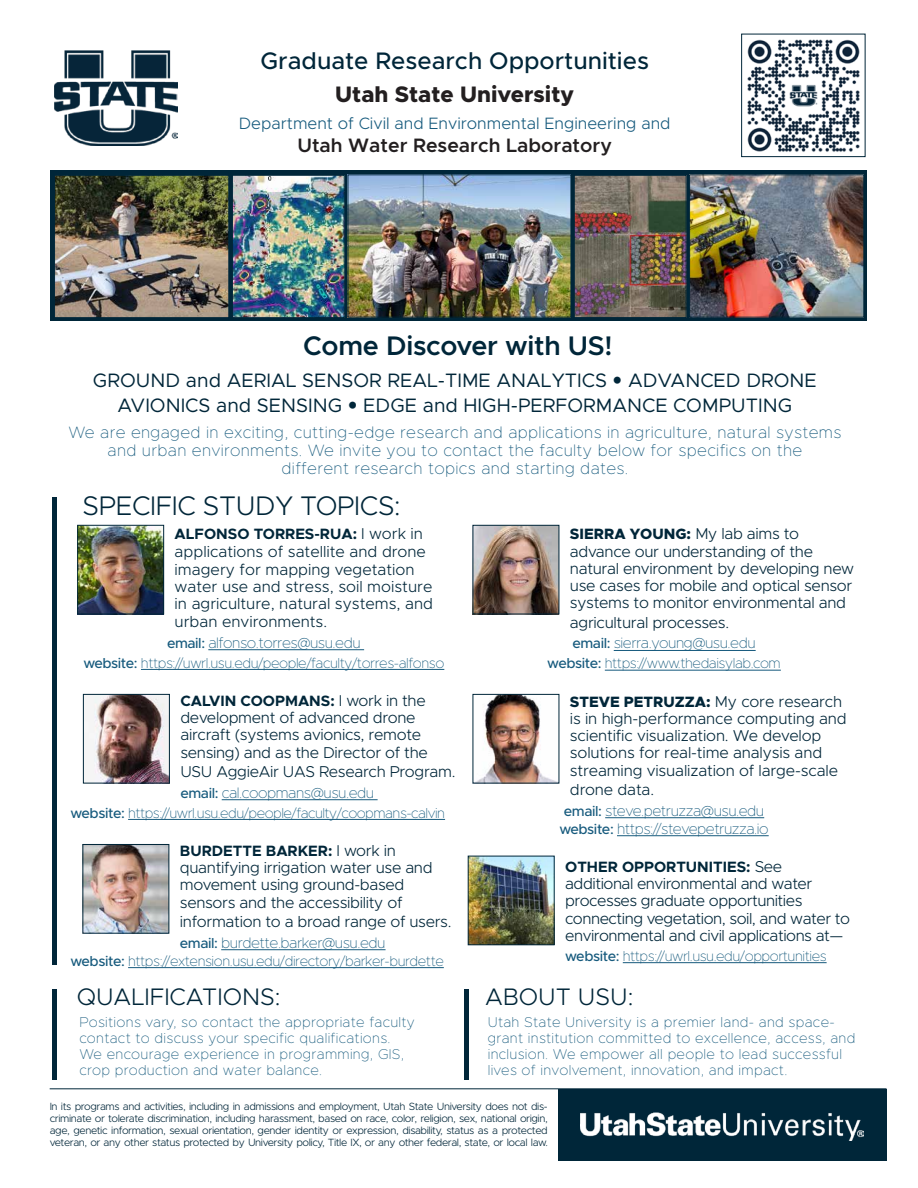
<style>
.page{position:relative;width:918px;height:1188px;background:#fff}
.page>*{position:absolute;margin:0;border:0;box-sizing:border-box;transform-origin:0 0}
.t1{font:300 27px "Metropolis";letter-spacing:-.01em;color:#002639}
.t2{font:600 27px "Metropolis";letter-spacing:-.01em;color:#002639}
.t3{font:500 24px "Metropolis";color:#002639}
.t4{font:300 24px "Metropolis";color:#002639}
.t5{font:800 22.5px "Metropolis";color:#231f20}
.t6{font:19.5px/25.5px "Metropolis";color:#002639;text-align:center}
.t7{font:600 19.5px "Metropolis";color:#231f20}
.t8{font:100 16.5px/18px "Metropolis";letter-spacing:.02em;color:#165a7d;text-align:center}
.t9{font:300 16.5px "Metropolis";color:#165a7d}
.t10{font:300 15.75px/17.2px "Metropolis";letter-spacing:-.02em;color:#002639}
.t11{font:300 15.75px/17.4px "Metropolis";color:#002639}
.t12{font:100 15px/18px "Metropolis";letter-spacing:-.03em;color:#165a7d}
.t13{font:700 15px "Metropolis";color:#002639}
.t14{font:800 15px "Metropolis";color:#002639}
.t15{font:100 14.25px/15.8px "Metropolis";letter-spacing:.02em;color:#165a7d}
.t16{font:100 14.25px "Metropolis";letter-spacing:-.03em;color:#165a7d}
.t17{font:100 14.25px "Metropolis";letter-spacing:-.035em;color:#165a7d}
.t18{font:300 10.5px/12px "Metropolis";letter-spacing:-.04em;color:#002639;text-align:justify}
.s1{font-family:"Avenir"}
.s2{font-weight:300;font-size:15.75px}
.s3{font-weight:500;font-size:14.25px}
.s4{font-weight:500}
</style>
<div class="page">
<svg style="left:51px;top:171px;width:816px;height:150px;background:#052a3c"></svg>
<hr style="left:208px;top:649px;width:156px;height:1px;background:#165a7d">
<hr style="left:141px;top:669px;width:303px;height:1px;background:#165a7d">
<hr style="left:222px;top:799px;width:156px;height:1px;background:#165a7d">
<hr style="left:128px;top:819px;width:317px;height:1px;background:#165a7d">
<hr style="left:221px;top:949px;width:165px;height:1px;background:#165a7d">
<hr style="left:128px;top:967px;width:316px;height:1px;background:#165a7d">
<hr style="left:614px;top:650px;width:142px;height:1px;background:#165a7d">
<hr style="left:605px;top:670px;width:176px;height:1px;background:#165a7d">
<hr style="left:605px;top:817px;width:159px;height:1px;background:#165a7d">
<hr style="left:617px;top:835px;width:152px;height:1px;background:#165a7d">
<hr style="left:623px;top:962px;width:204px;height:1px;background:#165a7d">
<img style="left:54px;top:51px;width:123px;height:95px">
<img style="left:747px;top:39px;width:113px;height:113px">
<div style="left:741px;top:34px;width:125px;height:123px;border:1px solid #002639"></div>
<hr style="left:52px;top:497px;width:4px;height:467px;background:#002639">
<hr style="left:52px;top:990px;width:4px;height:90px;background:#002639">
<img style="left:234px;top:177px;width:108px;height:139px">
<div style="left:232px;top:175px;width:112px;height:143px;border:1px solid #002639"></div>
<img style="left:350px;top:177px;width:219px;height:138px">
<div style="left:348px;top:175px;width:223px;height:142px;border:1px solid #002639"></div>
<img style="left:56px;top:177px;width:171px;height:139px">
<div style="left:54px;top:175px;width:175px;height:143px;border:1px solid #002639"></div>
<img style="left:576px;top:177px;width:108px;height:139px">
<div style="left:574px;top:175px;width:112px;height:143px;border:1px solid #002639"></div>
<img style="left:691px;top:177px;width:171px;height:138px">
<div style="left:689px;top:175px;width:175px;height:142px;border:1px solid #002639"></div>
<hr style="left:50px;top:1088px;width:837px;height:1px;background:#002639">
<div style="left:558px;top:1089px;width:329px;height:71px;background:#002639"></div>
<img style="left:580px;top:1113px;width:283px;height:28px">
<img style="left:79px;top:527px;width:83px;height:85px">
<div style="left:77px;top:525px;width:87px;height:89px;border:1px solid #002639"></div>
<img style="left:93px;top:696px;width:75px;height:85px">
<div style="left:83px;top:694px;width:87px;height:89px;border:1px solid #002639"></div>
<img style="left:85px;top:846px;width:82px;height:85px">
<img style="left:477px;top:696px;width:78px;height:85px">
<div style="left:473px;top:694px;width:86px;height:89px;border:1px solid #002639"></div>
<img style="left:470px;top:858px;width:82px;height:85px">
<div style="left:468px;top:856px;width:86px;height:89px;border:1px solid #002639"></div>
<img style="left:475px;top:527px;width:82px;height:85px">
<div style="left:473px;top:525px;width:86px;height:89px;border:1px solid #002639"></div>
<hr style="left:465px;top:990px;width:4px;height:90px;background:#002639">
<h2 class="t3" style="left:260px;top:45px;width:390px">Graduate Research Opportunities</h2>
<h3 class="t5" style="left:335px;top:80px;width:240px">Utah State University</h3>
<p class="t9" style="left:239px;top:113px;width:433px">Department of Civil and Environmental Engineering and</p>
<p class="t7" style="left:297px;top:133px;width:316px">Utah Water Research Laboratory</p>
<h1 class="t2" style="left:303px;top:328px;width:311px">Come Discover with US!</h1>
<p class="t6" style="left:93px;top:367px;width:725px">GROUND and AERIAL SENSOR REAL-TIME ANALYTICS <span class="s1">•</span> ADVANCED DRONE<br>AVIONICS and SENSING <span class="s1">•</span> EDGE and HIGH-PERFORMANCE COMPUTING</p>
<p class="t8" style="left:68px;top:424px;width:774px">We are engaged in exciting, cutting-edge research and applications in agriculture, natural systems and urban environments. We invite you to contact the faculty below for specifics on the<br>different research topics and starting dates.</p>
<h1 class="t1" style="left:82px;top:489px;width:320px">SPECIFIC STUDY TOPICS:</h1>
<p class="t13" style="left:175px;top:525px;width:250px">ALFONSO TORRES-RUA: <span class="s2">I work in</span></p>
<p class="t11" style="left:175px;top:543px;width:260px">applications of satellite and drone imagery for mapping vegetation water use and stress, soil moisture in agriculture, natural systems, and urban environments.</p>
<p class="t12" style="left:167px;top:634px;width:195px"><span class="s3">email:</span> alfonso.torres@usu.edu</p>
<p class="t16" style="left:83px;top:654px;width:362px"><span class="s4">website:</span> https://uwrl.usu.edu/people/faculty/torres-alfonso</p>
<p class="t13" style="left:180px;top:691px;width:247px">CALVIN COOPMANS: <span class="s2">I work in the</span></p>
<p class="t10" style="left:180px;top:709px;width:249px">development of advanced drone aircraft (systems avionics, remote sensing) and as the Director of the</p>
<p class="t10" style="left:180px;top:763px;width:277px">USU AggieAir UAS Research Program.</p>
<p class="t12" style="left:180px;top:784px;width:195px"><span class="s3">email:</span> cal.coopmans@usu.edu</p>
<p class="t17" style="left:70px;top:804px;width:376px"><span class="s4">website:</span> https://uwrl.usu.edu/people/faculty/coopmans-calvin</p>
<p class="t13" style="left:180px;top:841px;width:218px">BURDETTE BARKER: <span class="s2">I work in</span></p>
<p class="t10" style="left:180px;top:859px;width:254px">quantifying irrigation water use and movement using ground-based sensors and the accessibility of</p>
<p class="t10" style="left:180px;top:913px;width:273px">information to a broad range of users.</p>
<p class="t12" style="left:180px;top:934px;width:207px"><span class="s3">email:</span> burdette.barker@usu.edu</p>
<p class="t16" style="left:70px;top:952px;width:375px"><span class="s4">website:</span> https://extension.usu.edu/directory/barker-burdette</p>
<h2 class="t4" style="left:77px;top:982px;width:205px">QUALIFICATIONS:</h2>
<p class="t15" style="left:79px;top:1014px;width:337px">Positions vary, so contact the appropriate faculty contact to discuss your specific qualifications.<br>We encourage experience in programming, GIS, crop production and water balance.</p>
<p class="t14" style="left:570px;top:525px;width:231px">SIERRA YOUNG: <span class="s2">My lab aims to</span></p>
<p class="t10" style="left:570px;top:542px;width:285px">advance our understanding of the natural environment by developing new use cases for mobile and optical sensor systems to monitor environmental and</p>
<p class="t10" style="left:570px;top:614px;width:161px">agricultural processes.</p>
<p class="t12" style="left:572px;top:634px;width:185px"><span class="s3">email:</span> sierra.young@usu.edu</p>
<p class="t16" style="left:547px;top:655px;width:235px"><span class="s4">website:</span> https://www.thedaisylab.com</p>
<p class="t14" style="left:570px;top:692px;width:274px">STEVE PETRUZZA: <span class="s2">My core research</span></p>
<p class="t10" style="left:570px;top:710px;width:278px">is in high-performance computing and scientific visualization. We develop solutions for real-time analysis and streaming visualization of large-scale</p>
<p class="t10" style="left:570px;top:781px;width:86px">drone data.</p>
<p class="t12" style="left:559px;top:802px;width:211px"><span class="s3">email:</span> steve.petruzza@usu.edu <span class="s3">website:</span> https://stevepetruzza.io</p>
<p class="t13" style="left:565px;top:857px;width:219px">OTHER OPPORTUNITIES: <span class="s2">See</span></p>
<p class="t10" style="left:565px;top:875px;width:286px">additional environmental and water processes graduate opportunities connecting vegetation, soil, and water to environmental and civil applications at—</p>
<p class="t16" style="left:565px;top:947px;width:263px"><span class="s4">website:</span> https://uwrl.usu.edu/opportunities</p>
<h2 class="t4" style="left:485px;top:982px;width:150px">ABOUT USU:</h2>
<p class="t15" style="left:488px;top:1014px;width:369px">Utah State University is a premier land- and space&shy;grant institution committed to excellence, access, and inclusion. We empower all people to lead successful lives of involvement, innovation, and impact.</p>
<p class="t18" style="left:50px;top:1101px;width:500px">In its programs and activities, including in admissions and employment, Utah State University does not dis&shy;criminate or tolerate discrimination, including harassment, based on race, color, religion, sex, national origin, age, genetic information, sexual orientation, gender identity or expression, disability, status as a protected veteran, or any other status protected by University policy, Title IX, or any other federal, state, or local law.</p>
</div>
